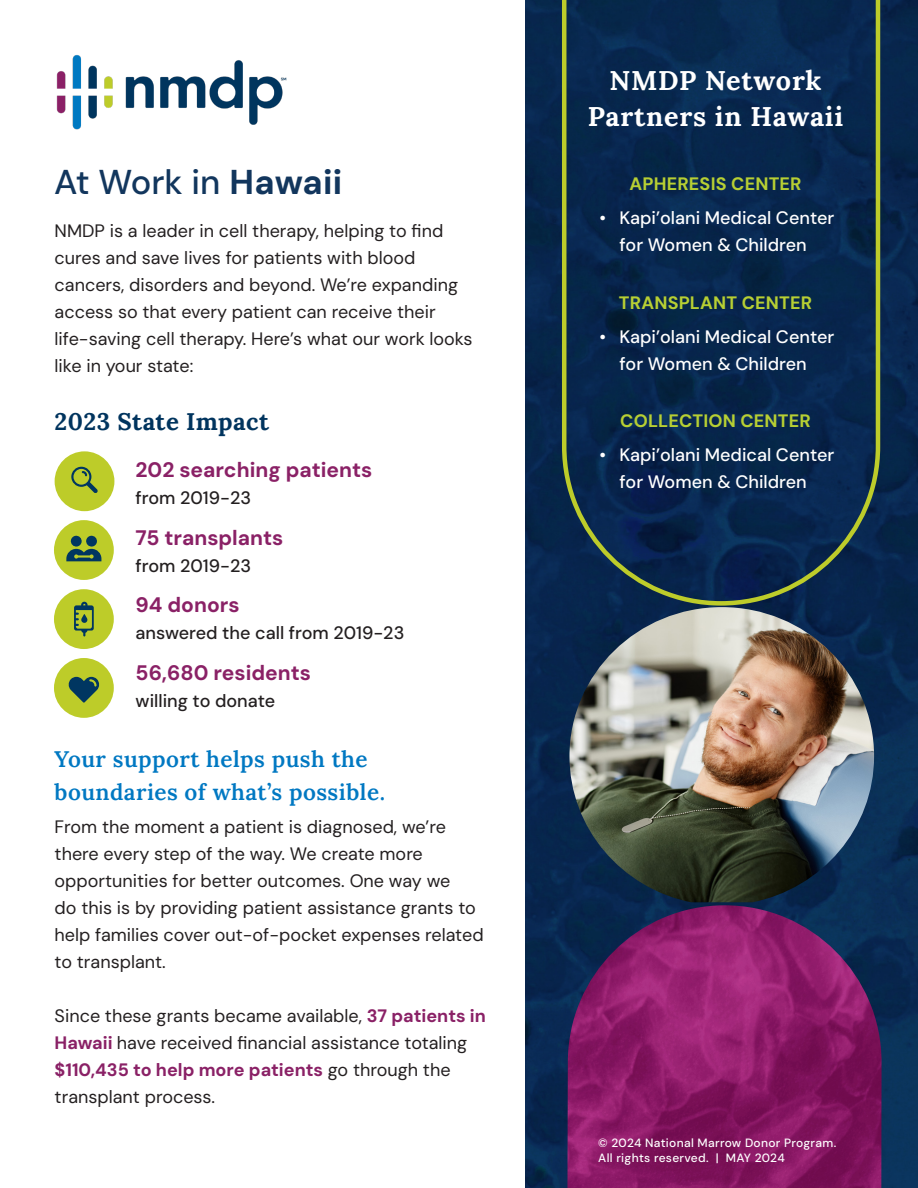
<style>
.page{position:relative;width:918px;height:1188px;background:#fff}
.page>*{position:absolute;margin:0;border:0;box-sizing:border-box;transform-origin:0 0}
.t1{font:500 34.5px "DM Sans";color:#12365d}
.H2_white{font:700 27px/36px "Lora";letter-spacing:.03em;color:#fff;text-align:center}
.t2{font:700 24px "Lora";letter-spacing:.02em;color:#00345e}
.t3{font:600 22.5px/33px "Lora";letter-spacing:.02em;color:#0078c2}
.indented_list{font:700 21px "DM Sans";color:#8a2166}
.body{font:18px/27px "DM Sans";color:#231f20}
.t4{font:500 18px/27px "DM Sans";color:#fff;text-align:center}
.indented_list-2{font:500 18px "DM Sans";color:#231f20}
.H3_white{font:700 18px "DM Sans";letter-spacing:.01em;color:#b7cf33}
.t5{font:500 12px/15px "DM Sans";letter-spacing:.025em;color:#fff}
.s1{font-weight:700}
.s2{font-weight:700;color:#8a2166}
</style>
<div class="page">
<img style="left:525px;top:0;width:393px;height:1188px">
<img style="left:56px;top:55px;width:230px;height:74px">
<div style="left:54px;top:520px;width:60px;height:60px;background:#bdcc29;border-radius:50%"></div>
<svg style="left:66px;top:535px;width:35px;height:26px"></svg>
<div style="left:54px;top:658px;width:60px;height:60px;background:#bdcc29;border-radius:50%"></div>
<svg style="left:68px;top:677px;width:31px;height:26px"></svg>
<div style="left:54px;top:589px;width:60px;height:60px;background:#bdcc29;border-radius:50%"></div>
<svg style="left:74px;top:602px;width:20px;height:35px"></svg>
<div style="left:55px;top:451px;width:59px;height:60px;background:#bdcc29;border-radius:50%"></div>
<svg style="left:71px;top:467px;width:27px;height:26px"></svg>
<svg style="left:560px;top:0;width:322px;height:608px;background:#0d2b4c"></svg>
<img style="left:567px;top:905px;width:315px;height:283px">
<img style="left:569px;top:607px;width:305px;height:295px">
<h1 class="t1" style="left:54px;top:161px;width:290px">At Work in <span class="s1">Hawaii</span></h1>
<p class="body" style="left:55px;top:217px;width:419px">NMDP is a leader in cell therapy, helping to find cures and save lives for patients with blood cancers, disorders and beyond. We’re expanding access so that every patient can receive their life-saving cell therapy. Here’s what our work looks like in your state:</p>
<h3 class="t2" style="left:55px;top:402px;width:216px">2023 State Impact</h3>
<p class="indented_list" style="left:136px;top:457px;width:238px">202 searching patients</p>
<p class="indented_list-2" style="left:136px;top:487px;width:117px">from 2019-23</p>
<p class="indented_list" style="left:136px;top:524px;width:149px">75 transplants</p>
<p class="indented_list-2" style="left:136px;top:554px;width:117px">from 2019-23</p>
<p class="indented_list" style="left:136px;top:592px;width:106px">94 donors</p>
<p class="indented_list-2" style="left:136px;top:622px;width:270px">answered the call from 2019-23</p>
<p class="indented_list" style="left:136px;top:659px;width:177px">56,680 residents</p>
<p class="indented_list-2" style="left:136px;top:689px;width:141px">willing to donate</p>
<h4 class="t3" style="left:55px;top:740px;width:332px">Your support helps push the boundaries of what’s possible.</h4>
<p class="body" style="left:55px;top:814px;width:431px">From the moment a patient is diagnosed, we’re there every step of the way. We create more opportunities for better outcomes. One way we<br>do this is by providing patient assistance grants to help families cover out-of-pocket expenses related to transplant.</p>
<p class="body" style="left:55px;top:1003px;width:433px">Since these grants became available, <span class="s2">37 patients in Hawaii</span> have received financial assistance totaling <span class="s2">$110,435 to help more patients</span> go through the transplant process.</p>
<p class="H2_white" style="left:588px;top:60px;width:257px">NMDP Network<br>Partners in Hawaii</p>
<p class="H3_white" style="left:630px;top:173px;width:174px">APHERESIS CENTER</p>
<p class="t4" style="left:599px;top:204px;width:236px">• Kapi’olani Medical Center for Women &amp; Children</p>
<p class="H3_white" style="left:619px;top:291px;width:195px">TRANSPLANT CENTER</p>
<p class="t4" style="left:599px;top:323px;width:236px">• Kapi’olani Medical Center for Women &amp; Children</p>
<p class="H3_white" style="left:620px;top:410px;width:192px">COLLECTION CENTER</p>
<p class="t4" style="left:599px;top:441px;width:236px">• Kapi’olani Medical Center for Women &amp; Children</p>
<p class="t5" style="left:598px;top:1135px;width:240px">© 2024 National Marrow Donor Program.<br>All rights reserved. | MAY 2024</p>
</div>
